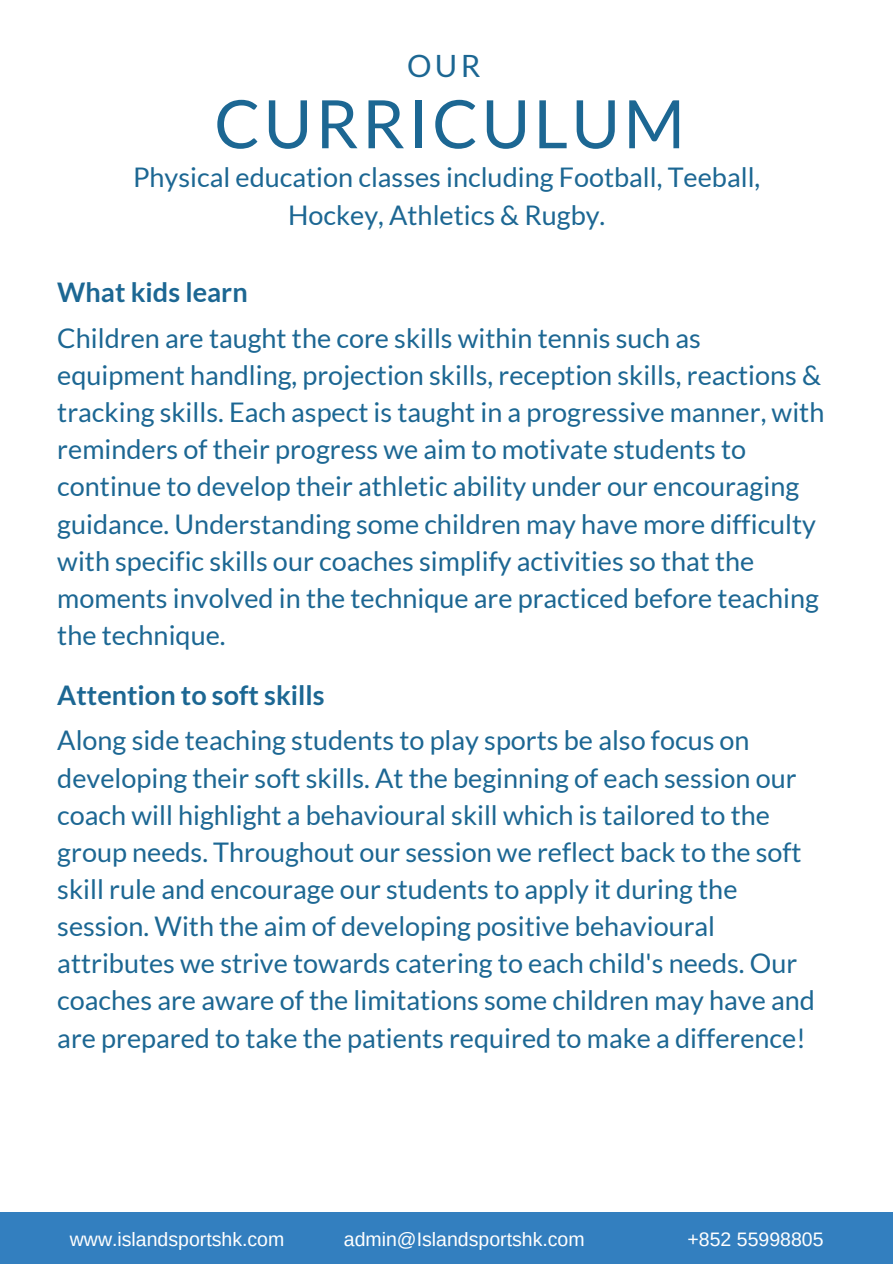
<style>
.page{position:relative;width:893px;height:1264px;background:#fff}
.page>*{position:absolute;margin:0;border:0;box-sizing:border-box;transform-origin:0 0}
.t1{font:66.9px "Lato";letter-spacing:.05em;color:#1c6793}
.t2{font:30.75px "Lato";color:#1c6793}
.t3{font:27px/37.2px "Lato";color:#1c6793}
.t4{font:700 27px "Lato";color:#1c6793}
.t5{font:19.5px "Arimo";color:#fff}
</style>
<div class="page">
<div style="left:0;top:1211px;width:892px;height:52px;background:#337fbf"></div>
<h4 class="t2" style="left:407px;top:46px;width:75px">OUR</h4>
<p class="t1" style="left:214px;top:82px;width:472px">CURRICULUM</p>
<h3 class="t3" style="left:133px;top:158px;width:628px;text-align:center">Physical education classes including Football, Teeball,<br>Hockey, Athletics &amp; Rugby.</h3>
<h4 class="t4" style="left:57px;top:275px;width:192px">What kids learn</h4>
<h3 class="t3" style="left:57px;top:319px;width:768px">Children are taught the core skills within tennis such as equipment handling, projection skills, reception skills, reactions &amp; tracking skills. Each aspect is taught in a progressive manner, with reminders of their progress we aim to motivate students to continue to develop their athletic ability under our encouraging guidance. Understanding some children may have more difficulty with specific skills our coaches simplify activities so that the moments involved in the technique are practiced before teaching the technique.</h3>
<h4 class="t4" style="left:57px;top:678px;width:269px">Attention to soft skills</h4>
<p class="t3" style="left:57px;top:721px;width:759px">Along side teaching students to play sports be also focus on developing their soft skills. At the beginning of each session our coach will highlight a behavioural skill which is tailored to the group needs. Throughout our session we reflect back to the soft skill rule and encourage our students to apply it during the session. With the aim of developing positive behavioural attributes we strive towards catering to each child's needs. Our coaches are aware of the limitations some children may have and are prepared to take the patients required to make a difference!</p>
<p class="t5" style="left:70px;top:1228px;width:216px">www.islandsportshk.com</p>
<p class="t5" style="left:344px;top:1228px;width:242px">admin@Islandsportshk.com</p>
<p class="t5" style="left:687px;top:1228px;width:137px">+852 55998805</p>
</div>
